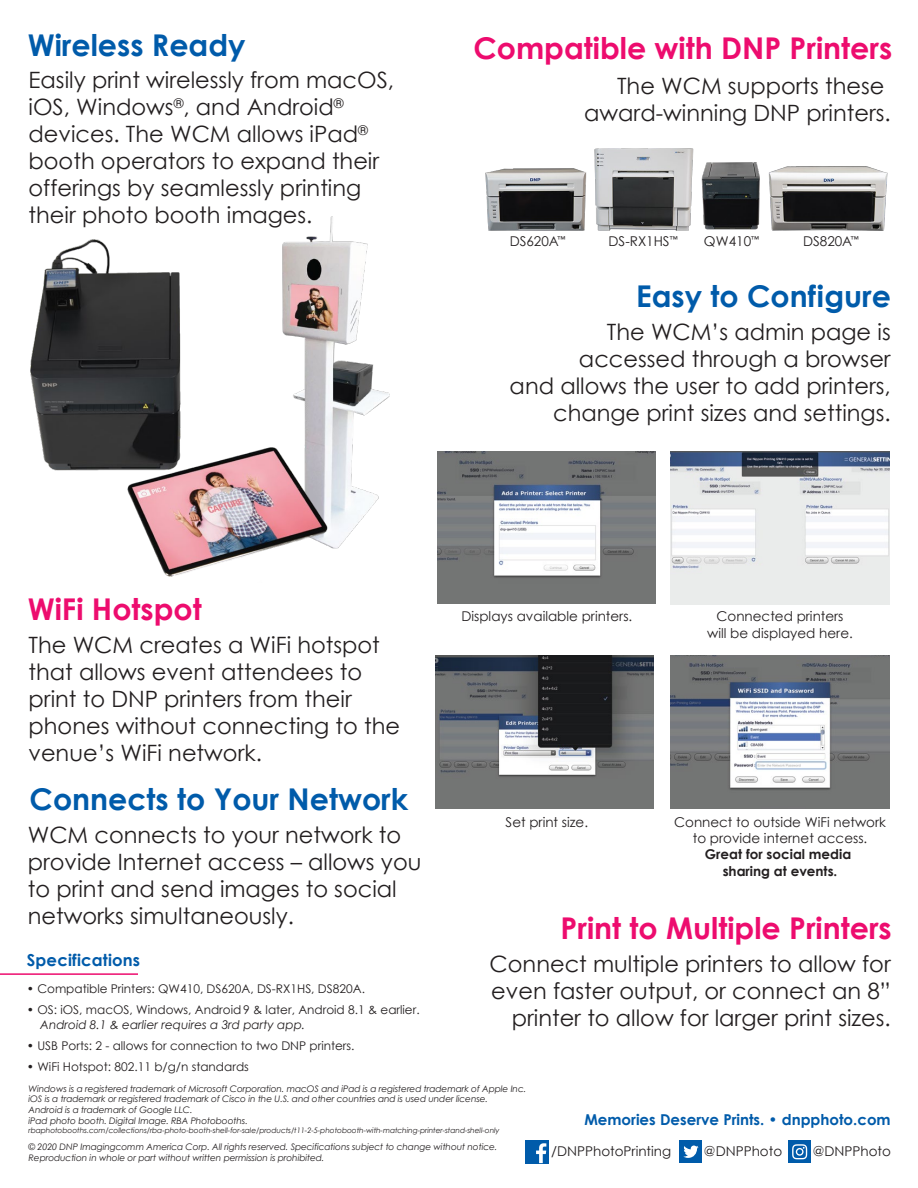
<style>
.page{position:relative;width:918px;height:1188px;background:#fff}
.page>*{position:absolute;margin:0;border:0;box-sizing:border-box;transform-origin:0 0}
.t1{font:700 30px "Century Gothic";color:#ed0c6e}
.t2{font:700 30px "Century Gothic";color:#005baa}
.t3{font:22.5px/27px "Century Gothic";color:#231f20;text-align:right}
.t4{font:700 16.5px "Century Gothic";letter-spacing:.01em;color:#005baa}
.t5{font:700 15px "Century Gothic";color:#005baa}
.t6{font:13.5px/16.2px "Century Gothic";color:#231f20;text-align:center}
.t7{font:700 13.5px/16.2px "Century Gothic";color:#231f20;text-align:center}
.t8{font:12px "Century Gothic";color:#231f20}
.t9{font:italic 12px "Century Gothic";color:#231f20}
.t10{font:italic 9px/10.8px "Century Gothic";letter-spacing:-.01em;color:#231f20}
.t11{font:italic 7.5px "Century Gothic";letter-spacing:-.01em;color:#231f20}
</style>
<div class="page">
<img style="left:330px;top:216px;width:108px;height:336px">
<img style="left:30px;top:236px;width:302px;height:341px">
<hr style="left:0;top:973px;width:138px;height:2px;background:#ed0c6e">
<img style="left:485px;top:148px;width:403px;height:83px">
<img style="left:438px;top:451px;width:218px;height:153px">
<img style="left:671px;top:451px;width:218px;height:153px">
<img style="left:436px;top:656px;width:218px;height:152px">
<img style="left:671px;top:655px;width:218px;height:153px">
<div style="left:526px;top:1140px;width:23px;height:23px;background:#005baa"></div>
<svg style="left:536px;top:1143px;width:10px;height:20px"></svg>
<div style="left:679px;top:1140px;width:23px;height:23px;background:#005baa"></div>
<svg style="left:683px;top:1146px;width:16px;height:12px"></svg>
<div style="left:788px;top:1140px;width:23px;height:23px;background:#005baa"></div>
<svg style="left:792px;top:1144px;width:15px;height:15px"></svg>
<h1 class="t2" style="left:28px;top:23px;width:219px">Wireless Ready</h1>
<h1 class="t1" style="left:473px;top:25px;width:420px">Compatible with DNP Printers</h1>
<p class="t3" style="left:584px;top:72px;width:308px">The WCM supports these award-winning DNP printers.</p>
<p class="t3" style="left:29px;top:66px;width:367px;text-align:left">Easily print wirelessly from macOS, iOS, Windows<sup>®</sup>, and Android<sup>® </sup>devices. The WCM allows iPad<sup>® </sup>booth operators to expand their offerings by seamlessly printing their photo booth images.</p>
<p class="t6" style="left:510px;top:233px;width:57px">DS620A<sup>™</sup></p>
<p class="t6" style="left:609px;top:233px;width:70px">DS-RX1HS<sup>™</sup></p>
<p class="t6" style="left:704px;top:233px;width:57px">QW410<sup>™</sup></p>
<p class="t6" style="left:803px;top:233px;width:57px">DS820A<sup>™</sup></p>
<h1 class="t2" style="left:636px;top:273px;width:256px">Easy to Configure</h1>
<p class="t3" style="left:510px;top:318px;width:383px">The WCM’s admin page is accessed through a browser<br>and allows the user to add printers, change print sizes and settings.</p>
<h1 class="t1" style="left:28px;top:586px;width:175px">WiFi Hotspot</h1>
<p class="t3" style="left:29px;top:631px;width:373px;text-align:left">The WCM creates a WiFi hotspot that allows event attendees to print to DNP printers from their phones without connecting to the venue’s WiFi network.</p>
<h1 class="t2" style="left:30px;top:777px;width:380px">Connects to Your Network</h1>
<p class="t3" style="left:28px;top:821px;width:395px;text-align:left">WCM connects to your network to provide Internet access – allows you to print and send images to social networks simultaneously.</p>
<p class="t4" style="left:27px;top:948px;width:115px">Specifications</p>
<p class="t8" style="left:27px;top:980px;width:340px">• Compatible Printers: QW410, DS620A, DS-RX1HS, DS820A.</p>
<p class="t8" style="left:27px;top:1001px;width:394px">• OS: iOS, macOS, Windows, Android 9 &amp; later, Android 8.1 &amp; earlier.</p>
<p class="t9" style="left:40px;top:1016px;width:267px">Android 8.1 &amp; earlier requires a 3rd party app.</p>
<p class="t8" style="left:27px;top:1037px;width:329px">• USB Ports: 2 - allows for connection to two DNP printers.</p>
<p class="t8" style="left:27px;top:1058px;width:224px">• WiFi Hotspot: 802.11 b/g/n standards</p>
<p class="t6" style="left:461px;top:608px;width:172px">Displays available printers.</p>
<p class="t6" style="left:707px;top:608px;width:147px">Connected printers will be displayed here.</p>
<p class="t6" style="left:506px;top:814px;width:84px">Set print size.</p>
<p class="t6" style="left:674px;top:814px;width:213px">Connect to outside WiFi network to provide internet access.</p>
<p class="t7" style="left:705px;top:846px;width:148px">Great for social media sharing at events.</p>
<h1 class="t1" style="left:561px;top:906px;width:333px">Print to Multiple Printers</h1>
<p class="t3" style="left:490px;top:950px;width:403px">Connect multiple printers to allow for even faster output, or connect an 8” printer to allow for larger print sizes.</p>
<p class="t10" style="left:29px;top:1083px;width:499px">Windows is a registered trademark of Microsoft Corporation. macOS and iPad is a registered trademark of Apple Inc. iOS is a trademark or registered trademark of Cisco in the U.S. and other countries and is used under license.<br>Android is a trademark of Google LLC.<br>iPad photo booth. Digital Image. RBA Photobooths.</p>
<p class="t11" style="left:29px;top:1125px;width:473px">rbaphotobooths.com/collections/rba-photo-booth-shell-for-sale/products/t11-2-5-photobooth-with-matching-printer-stand-shell-only</p>
<p class="t10" style="left:29px;top:1141px;width:470px">© 2020 DNP Imagingcomm America Corp. All rights reserved. Specifications subject to change without notice.<br>Reproduction in whole or part without written permission is prohibited.</p>
<p class="t5" style="left:584px;top:1108px;width:308px">Memories Deserve Prints. • dnpphoto.com</p>
<p class="t6" style="left:551px;top:1143px;width:121px">/DNPPhotoPrinting</p>
<p class="t6" style="left:704px;top:1143px;width:80px">@DNPPhoto</p>
<p class="t6" style="left:813px;top:1143px;width:80px">@DNPPhoto</p>
</div>
